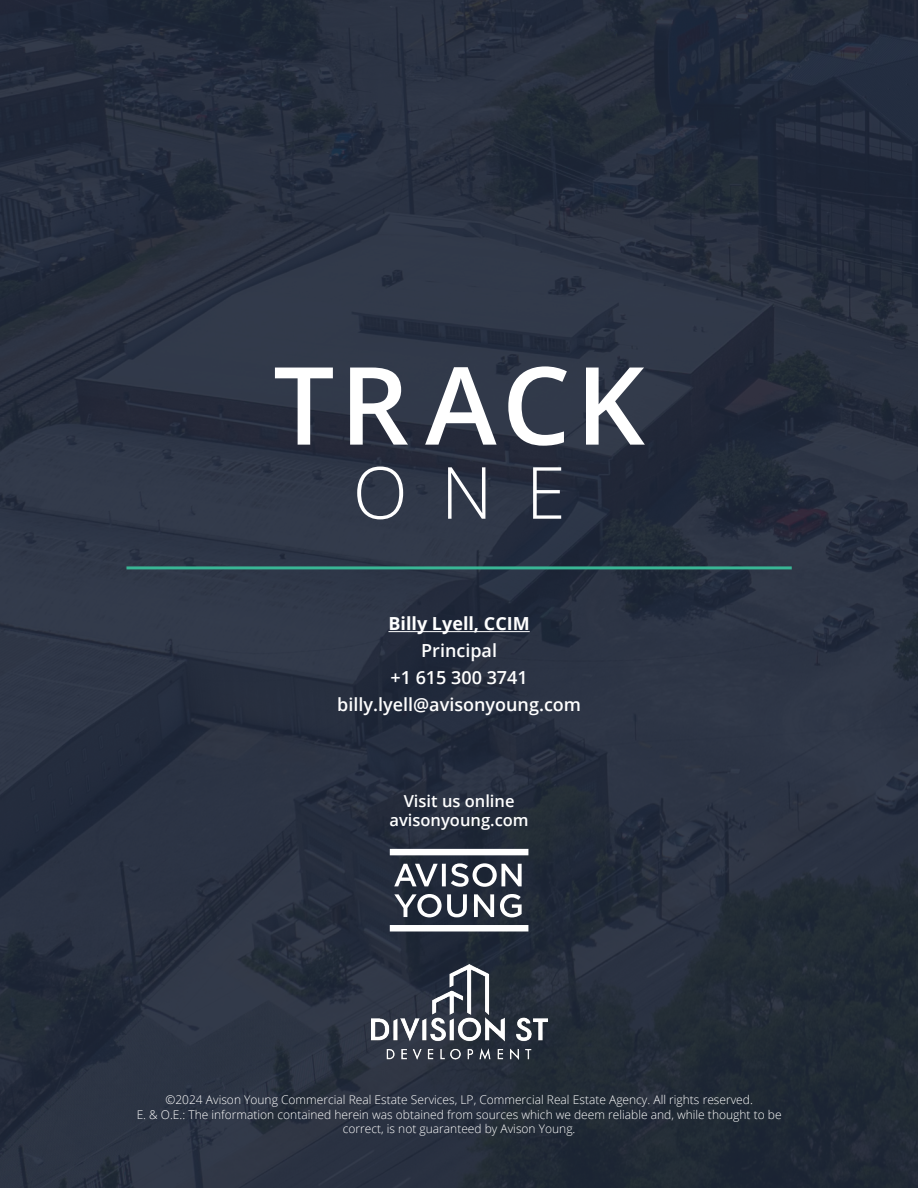
<style>
.page{position:relative;width:918px;height:1188px;background:#fff}
.page>*{position:absolute;margin:0;border:0;box-sizing:border-box;transform-origin:0 0}
.t1{font:600 108px "Open Sans";letter-spacing:.05em;color:#fff}
.t2{font:300 72px "Open Sans";color:#fff}
.t3{font:600 18px "Open Sans";color:#fff}
.t4{font:700 18px "Open Sans";color:#fff}
.t5{font:600 16.5px/19.8px "Open Sans";color:#fff;text-align:center}
.t6{font:300 12px/14.4px "Open Sans";color:#fff;text-align:center}
</style>
<div class="page">
<div style="left:0;top:0;width:918px;height:1188px;background:linear-gradient(to right,#2b3243,#262e3d)"></div>
<hr style="left:126px;top:566px;width:666px;height:3px;background:#39b695">
<svg style="left:390px;top:849px;width:138px;height:6px"></svg>
<svg style="left:390px;top:925px;width:138px;height:7px"></svg>
<svg style="left:394px;top:863px;width:128px;height:24px"></svg>
<svg style="left:394px;top:894px;width:73px;height:23px"></svg>
<svg style="left:474px;top:894px;width:20px;height:23px"></svg>
<svg style="left:500px;top:894px;width:22px;height:23px"></svg>
<hr style="left:388px;top:631px;width:142px;height:1px;background:#fff">
<img style="left:372px;top:964px;width:176px;height:95px">
<p class="t1" style="left:273px;top:331px;width:373px">TRACK</p>
<p class="t2" style="left:353px;top:443px;width:214px">O N E</p>
<p class="t4" style="left:388px;top:611px;width:143px">Billy Lyell, CCIM</p>
<p class="t3" style="left:421px;top:638px;width:77px">Principal</p>
<p class="t3" style="left:390px;top:665px;width:139px">+1 615 300 3741</p>
<p class="t3" style="left:337px;top:692px;width:245px">billy.lyell@avisonyoung.com</p>
<p class="t5" style="left:390px;top:790px;width:141px">Visit us online avisonyoung.com</p>
<p class="t6" style="left:165px;top:1093px;width:589px">©2024 Avison Young Commercial Real Estate Services, LP, Commercial Real Estate Agency. All rights reserved.</p>
<p class="t6" style="left:137px;top:1107px;width:646px">E. &amp; O.E.: The information contained herein was obtained from sources which we deem reliable and, while thought to be correct, is not guaranteed by Avison Young.</p>
</div>
